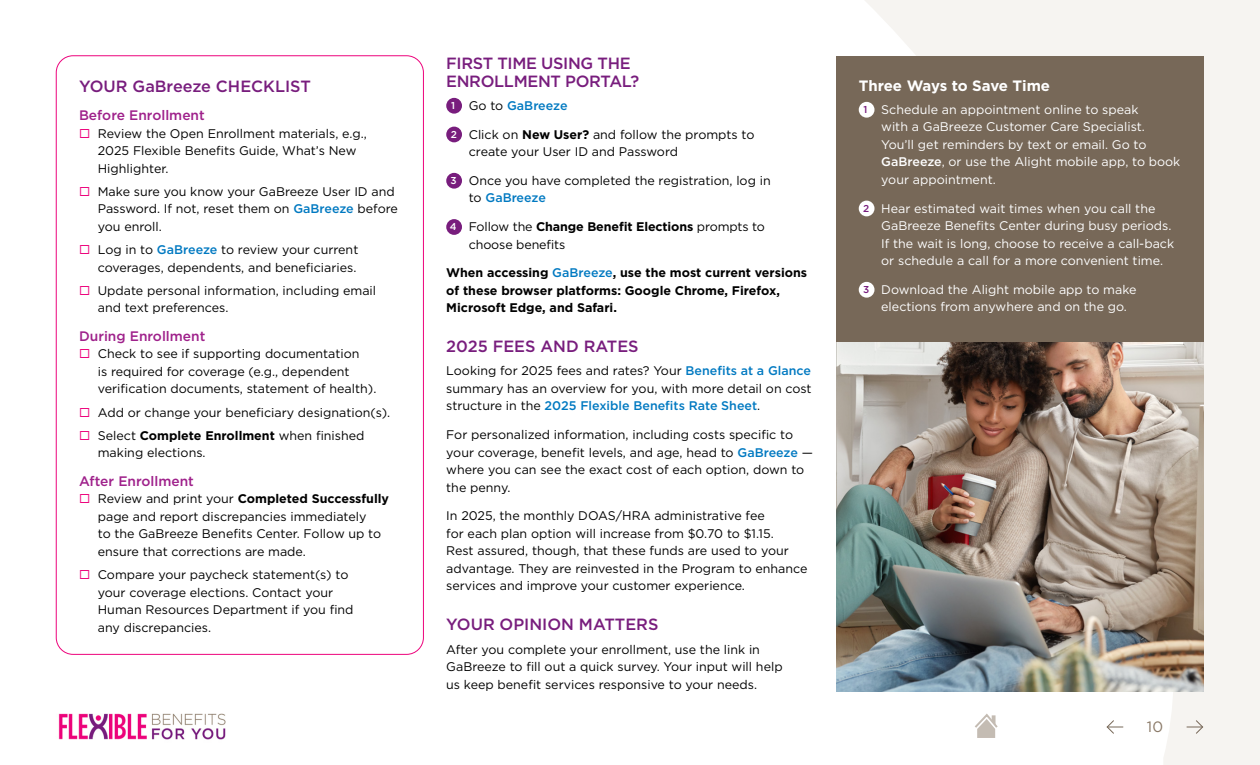
<style>
.page{position:relative;width:1260px;height:765px;background:#fff}
.page>*{position:absolute;margin:0;border:0;box-sizing:border-box;transform-origin:0 0}
.t1{font:500 16.25px/17.5px "Gotham";letter-spacing:-.005em;color:#781d7d}
.t2{font:700 15px "Gotham";letter-spacing:-.015em;color:#fff}
.t3{font:15px "Gotham";color:#8a7967}
.t4{font:500 13.75px "Gotham";color:#9f218b}
.t5{font:12.5px/17.5px "Gotham";color:#000}
.t6{font:12.5px/17.5px "Gotham";color:#fff}
.t7{font:700 12.5px/17.5px "Gotham";color:#000}
.t8{font:500 12.5px "Gotham";color:#0079c1}
.s1{font-weight:500;color:#0079c1}
.s2{font-weight:700}
.s3{font-size:10px;color:#fff}
.s4{font-weight:400;color:#000}
.s5{font-weight:500;font-size:10px;color:#fff}
.s6{font-weight:500;font-size:10px;color:#781d7d}
.s7{font-weight:500}
</style>
<div class="page">
<svg style="left:865px;top:0;width:395px;height:765px;fill:#f6f4f1"></svg>
<svg style="left:1187px;top:720px;width:16px;height:14px"></svg>
<svg style="left:1107px;top:720px;width:16px;height:14px"></svg>
<img style="left:58px;top:713px;width:168px;height:27px">
<img style="left:836px;top:342px;width:368px;height:350px">
<div style="left:446px;top:98px;width:16px;height:16px;background:#781d7d;border-radius:50%"></div>
<div style="left:446px;top:127px;width:16px;height:15px;background:#781d7d;border-radius:50%"></div>
<div style="left:446px;top:173px;width:16px;height:16px;background:#781d7d;border-radius:50%"></div>
<div style="left:446px;top:219px;width:16px;height:16px;background:#781d7d;border-radius:50%"></div>
<div style="left:836px;top:56px;width:368px;height:286px;background:#776858"></div>
<div style="left:859px;top:102px;width:16px;height:16px;background:#fff;border-radius:50%"></div>
<div style="left:859px;top:201px;width:16px;height:15px;background:#fff;border-radius:50%"></div>
<div style="left:859px;top:282px;width:16px;height:16px;background:#fff;border-radius:50%"></div>
<svg style="left:973px;top:712px;width:27px;height:26px"></svg>
<h1 class="t1" style="left:79px;top:77px;width:233px">YOUR GaBreeze CHECKLIST</h1>
<p class="t4" style="left:79px;top:106px;width:127px">Before Enrollment</p>
<p class="t5" style="left:98px;top:124px;width:270px">Review the Open Enrollment materials, e.g.,<br>2025 Flexible Benefits Guide, What’s New<br>Highlighter.</p>
<p class="t5" style="left:98px;top:182px;width:302px">Make sure you know your GaBreeze User ID and<br>Password. If not, reset them on <span class="s1">GaBreeze</span> before you enroll.</p>
<p class="t5" style="left:98px;top:241px;width:262px">Log in to <span class="s1">GaBreeze</span> to review your current coverages, dependents, and beneficiaries.</p>
<p class="t5" style="left:98px;top:281px;width:280px">Update personal information, including email and text preferences.</p>
<p class="t4" style="left:79px;top:327px;width:128px">During Enrollment</p>
<p class="t5" style="left:98px;top:345px;width:280px">Check to see if supporting documentation<br>is required for coverage (e.g., dependent verification documents, statement of health).</p>
<p class="t5" style="left:98px;top:400px;width:294px;line-height:23.1px">Add or change your beneficiary designation(s).<br>Select <span class="s2">Complete Enrollment</span> when finished</p>
<p class="t5" style="left:98px;top:444px;width:109px">making elections.</p>
<p class="t4" style="left:79px;top:472px;width:116px">After Enrollment</p>
<p class="t5" style="left:98px;top:490px;width:293px">Review and print your <span class="s2">Completed Successfully </span>page and report discrepancies immediately<br>to the GaBreeze Benefits Center. Follow up to ensure that corrections are made.</p>
<p class="t5" style="left:98px;top:566px;width:257px">Compare your paycheck statement(s) to your coverage elections. Contact your Human Resources Department if you find any discrepancies.</p>
<h1 class="t1" style="left:446px;top:55px;width:195px">FIRST TIME USING THE<br>ENROLLMENT PORTAL?</h1>
<p class="t8" style="left:451px;top:97px;width:118px"><span class="s3">1</span> <span class="s4">Go to</span> GaBreeze</p>
<p class="t5" style="left:469px;top:125px;width:287px;text-indent:-18px"><span class="s5">2</span> Click on <span class="s2">New User?</span> and follow the prompts to create your User ID and Password</p>
<p class="t5" style="left:469px;top:171px;width:304px;text-indent:-18px"><span class="s5">3</span> Once you have completed the registration, log in to <span class="s1">GaBreeze</span></p>
<p class="t5" style="left:469px;top:218px;width:298px;text-indent:-19px"><span class="s5">4</span> Follow the <span class="s2">Change Benefit Elections</span> prompts to choose benefits</p>
<p class="t7" style="left:446px;top:264px;width:362px">When accessing <span class="s1">GaBreeze</span>, use the most current versions of these browser platforms: Google Chrome, Firefox,<br>Microsoft Edge, and Safari.</p>
<h1 class="t1" style="left:446px;top:338px;width:194px">2025 FEES AND RATES</h1>
<p class="t5" style="left:446px;top:362px;width:367px;text-align:justify">Looking for 2025 fees and rates? Your <span class="s1">Benefits at a Glance </span>summary has an overview for you, with more detail on cost structure in the <span class="s1">2025 Flexible Benefits Rate Sheet</span>.</p>
<p class="t5" style="left:446px;top:426px;width:368px">For personalized information, including costs specific to your coverage, benefit levels, and age, head to <span class="s1">GaBreeze</span> — where you can see the exact cost of each option, down to the penny.</p>
<p class="t5" style="left:446px;top:507px;width:363px">In 2025, the monthly DOAS/HRA administrative fee<br>for each plan option will increase from $0.70 to $1.15.<br>Rest assured, though, that these funds are used to your advantage. They are reinvested in the Program to enhance services and improve your customer experience.</p>
<h1 class="t1" style="left:446px;top:616px;width:214px">YOUR OPINION MATTERS</h1>
<p class="t5" style="left:446px;top:640px;width:338px">After you complete your enrollment, use the link in<br>GaBreeze to fill out a quick survey. Your input will help us keep benefit services responsive to your needs.</p>
<p class="t2" style="left:859px;top:75px;width:193px">Three Ways to Save Time</p>
<p class="t6" style="left:881px;top:100px;width:301px;text-indent:-18px"><span class="s6">1</span> Schedule an appointment online to speak<br>with a GaBreeze Customer Care Specialist.<br>You’ll get reminders by text or email. Go to <span class="s7">GaBreeze</span>, or use the Alight mobile app, to book your appointment.</p>
<p class="t6" style="left:881px;top:199px;width:294px;text-indent:-18px"><span class="s6">2</span> Hear estimated wait times when you call the GaBreeze Benefits Center during busy periods.<br>If the wait is long, choose to receive a call-back or schedule a call for a more convenient time.</p>
<p class="t6" style="left:881px;top:280px;width:257px;text-indent:-18px"><span class="s6">3</span> Download the Alight mobile app to make elections from anywhere and on the go.</p>
<p class="t3" style="left:1147px;top:717px;width:18px">10</p>
</div>
